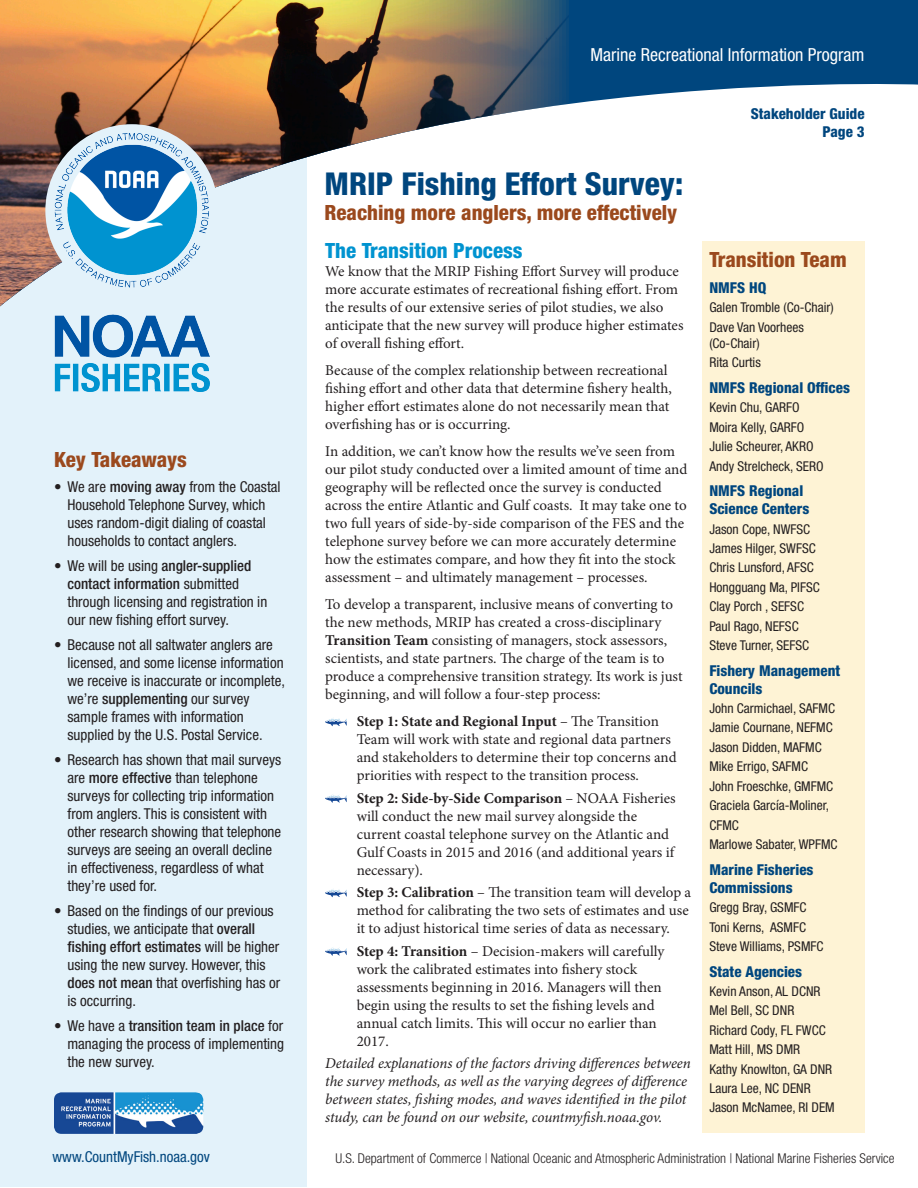
<style>
.page{position:relative;width:918px;height:1188px;background:#fff}
.page>*{position:absolute;margin:0;border:0;box-sizing:border-box;transform-origin:0 0}
.Head{font:800 condensed 31.5px "Helvetica Neue LT";color:#00467e}
.Subhead_2{font:800 condensed 21px "Helvetica Neue LT";color:#9b491d}
.Subhead_1{font:800 condensed 21px "Helvetica Neue LT";color:#0093d0}
.t1{font:condensed 18px "Helvetica Neue LT";color:#fff}
.Body_Text{font:15px/18px "Minion Pro";letter-spacing:-.005em;color:#231f20}
.At_a_Glance_Bullet{font:condensed 15px/18px "Helvetica Neue LT";color:#231f20}
.body_text_bullet{font:15px/18px "Minion Pro";color:#231f20}
.Body_Text-2{font:italic 15px/18px "Minion Pro";letter-spacing:-.005em;color:#231f20}
.TT_Subhead{font:800 condensed 15px/18px "Helvetica Neue LT";color:#00467e}
.Sidebar{font:condensed 15px "Helvetica Neue LT";color:#00467e}
.Subhead_2-2{font:800 condensed 15px/18px "Helvetica Neue LT";color:#00467e;text-align:right}
.Transition_Team{font:condensed 13.5px/16.2px "Helvetica Neue LT";color:#231f20}
.t2{font:300 condensed 13.5px "Helvetica Neue LT";color:#231f20}
.s1{font-weight:500}
.s2{font-weight:700}
</style>
<div class="page">
<div style="left:0;top:131px;width:307px;height:1056px;background:#e3f2fa"></div>
<img style="left:54px;top:1092px;width:149px;height:42px">
<svg style="left:569px;top:0;width:349px;height:104px;background:#225f8f"></svg>
<img style="left:0;top:0;width:569px;height:306px">
<div style="left:45px;top:124px;width:173px;height:173px;background:#e3f2fa;border-radius:50%"></div>
<img style="left:54px;top:131px;width:156px;height:261px">
<svg style="left:325px;top:718px;width:22px;height:8px"></svg>
<svg style="left:325px;top:794px;width:22px;height:9px"></svg>
<svg style="left:325px;top:889px;width:22px;height:8px"></svg>
<svg style="left:325px;top:947px;width:22px;height:9px"></svg>
<div style="left:702px;top:241px;width:163px;height:891px;background:#fef3d5"></div>
<p class="t1" style="left:590px;top:44px;width:276px">Marine Recreational Information Program</p>
<p class="Subhead_2" style="left:54px;top:447px;width:134px">Key Takeaways</p>
<p class="At_a_Glance_Bullet" style="left:68px;top:478px;width:215px;text-indent:-14px">• We are <span class="s1">moving away</span> from the Coastal Household Telephone Survey, which uses random-digit dialing of coastal households to contact anglers.</p>
<p class="At_a_Glance_Bullet" style="left:68px;top:557px;width:201px;text-indent:-14px">• We will be using <span class="s1">angler-supplied contact information</span> submitted through licensing and registration in our new fishing effort survey.</p>
<p class="At_a_Glance_Bullet" style="left:68px;top:636px;width:219px;text-indent:-14px">• Because not all saltwater anglers are licensed, and some license information we receive is inaccurate or incomplete, we’re <span class="s1">supplementing</span> our survey sample frames with information supplied by the U.S. Postal Service.</p>
<p class="At_a_Glance_Bullet" style="left:68px;top:751px;width:215px;text-indent:-14px">• Research has shown that mail surveys are <span class="s1">more effective</span> than telephone surveys for collecting trip information from anglers. This is consistent with other research showing that telephone surveys are seeing an overall decline in effectiveness, regardless of what they’re used for.</p>
<p class="At_a_Glance_Bullet" style="left:68px;top:902px;width:214px;text-indent:-14px">• Based on the findings of our previous studies, we anticipate that <span class="s1">overall fishing effort estimates</span> will be higher using the new survey. However, this <span class="s1">does not mean</span> that overfishing has or is occurring.</p>
<p class="At_a_Glance_Bullet" style="left:68px;top:1017px;width:218px;text-align:justify;text-indent:-14px">• We have a <span class="s1">transition team in place</span> for managing the process of implementing the new survey.</p>
<p class="Head" style="left:325px;top:165px;width:360px">MRIP Fishing Effort Survey:</p>
<p class="Subhead_2" style="left:325px;top:200px;width:354px">Reaching more anglers, more effectively</p>
<p class="Subhead_1" style="left:325px;top:238px;width:199px">The Transition Process</p>
<p class="Body_Text" style="left:325px;top:262px;width:360px">We know that the MRIP Fishing Effort Survey will produce more accurate estimates of recreational fishing effort. From the results of our extensive series of pilot studies, we also anticipate that the new survey will produce higher estimates of overall fishing effort.</p>
<p class="Body_Text" style="left:325px;top:361px;width:348px">Because of the complex relationship between recreational fishing effort and other data that determine fishery health, higher effort estimates alone do not necessarily mean that overfishing has or is occurring.</p>
<p class="Body_Text" style="left:325px;top:442px;width:364px">In addition, we can’t know how the results we’ve seen from our pilot study conducted over a limited amount of time and geography will be reflected once the survey is conducted across the entire Atlantic and Gulf coasts. It may take one to two full years of side-by-side comparison of the FES and the telephone survey before we can more accurately determine how the estimates compare, and how they fit into the stock assessment – and ultimately management – processes.</p>
<p class="Body_Text" style="left:325px;top:595px;width:359px">To develop a transparent, inclusive means of converting to the new methods, MRIP has created a cross-disciplinary <span class="s2">Transition Team</span> consisting of managers, stock assessors, scientists, and state partners. The charge of the team is to produce a comprehensive transition strategy. Its work is just beginning, and will follow a four-step process:</p>
<p class="body_text_bullet" style="left:357px;top:712px;width:321px"><span class="s2">Step 1: State and Regional Input</span> – The Transition Team will work with state and regional data partners and stakeholders to determine their top concerns and priorities with respect to the transition process.</p>
<p class="body_text_bullet" style="left:357px;top:789px;width:321px"><span class="s2">Step 2: Side-by-Side Comparison</span> – NOAA Fisheries will conduct the new mail survey alongside the current coastal telephone survey on the Atlantic and Gulf Coasts in 2015 and 2016 (and additional years if necessary).</p>
<p class="body_text_bullet" style="left:357px;top:883px;width:336px"><span class="s2">Step 3: Calibration</span> – The transition team will develop a method for calibrating the two sets of estimates and use it to adjust historical time series of data as necessary.</p>
<p class="body_text_bullet" style="left:357px;top:942px;width:309px"><span class="s2">Step 4: Transition</span> – Decision-makers will carefully work the calibrated estimates into fishery stock assessments beginning in 2016. Managers will then begin using the results to set the fishing levels and annual catch limits. This will occur no earlier than 2017.</p>
<p class="Body_Text-2" style="left:325px;top:1054px;width:367px">Detailed explanations of the factors driving differences between the survey methods, as well as the varying degrees of difference between states, fishing modes, and waves identified in the pilot study, can be found on our website, countmyfish.noaa.gov.</p>
<p class="Subhead_2-2" style="left:751px;top:105px;width:115px">Stakeholder Guide<br>Page 3</p>
<p class="Subhead_2" style="left:709px;top:247px;width:139px">Transition Team</p>
<p class="TT_Subhead" style="left:709px;top:278px;width:58px">NMFS HQ</p>
<p class="Transition_Team" style="left:709px;top:299px;width:126px">Galen Tromble (Co-Chair)</p>
<p class="Transition_Team" style="left:709px;top:319px;width:96px">Dave Van Voorhees (Co-Chair)</p>
<p class="Transition_Team" style="left:709px;top:354px;width:53px">Rita Curtis</p>
<p class="TT_Subhead" style="left:709px;top:378px;width:142px">NMFS Regional Offices</p>
<p class="Transition_Team" style="left:709px;top:399px;width:92px">Kevin Chu, GARFO</p>
<p class="Transition_Team" style="left:709px;top:419px;width:96px">Moira Kelly, GARFO</p>
<p class="Transition_Team" style="left:709px;top:438px;width:106px">Julie Scheurer, AKRO</p>
<p class="Transition_Team" style="left:709px;top:458px;width:116px">Andy Strelcheck, SERO</p>
<p class="TT_Subhead" style="left:709px;top:482px;width:101px">NMFS Regional<br>Science Centers</p>
<p class="Transition_Team" style="left:709px;top:521px;width:102px">Jason Cope, NWFSC</p>
<p class="Transition_Team" style="left:709px;top:540px;width:108px">James Hilger, SWFSC</p>
<p class="Transition_Team" style="left:709px;top:559px;width:106px">Chris Lunsford, AFSC</p>
<p class="Transition_Team" style="left:709px;top:579px;width:112px">Hongguang Ma, PIFSC</p>
<p class="Transition_Team" style="left:709px;top:598px;width:96px">Clay Porch , SEFSC</p>
<p class="Transition_Team" style="left:709px;top:618px;width:91px">Paul Rago, NEFSC</p>
<p class="Transition_Team" style="left:709px;top:637px;width:101px">Steve Turner, SEFSC</p>
<p class="TT_Subhead" style="left:709px;top:661px;width:132px">Fishery Management<br>Councils</p>
<p class="Transition_Team" style="left:709px;top:700px;width:127px">John Carmichael, SAFMC</p>
<p class="Transition_Team" style="left:709px;top:719px;width:125px">Jamie Cournane, NEFMC</p>
<p class="Transition_Team" style="left:709px;top:739px;width:114px">Jason Didden, MAFMC</p>
<p class="Transition_Team" style="left:709px;top:758px;width:100px">Mike Errigo, SAFMC</p>
<p class="Transition_Team" style="left:709px;top:778px;width:125px">John Froeschke, GMFMC</p>
<p class="Transition_Team" style="left:709px;top:795px;width:121px;line-height:19.8px">Graciela García-Moliner,<br>CFMC</p>
<p class="Transition_Team" style="left:709px;top:836px;width:130px">Marlowe Sabater, WPFMC</p>
<p class="TT_Subhead" style="left:709px;top:860px;width:106px">Marine Fisheries<br>Commissions</p>
<p class="Transition_Team" style="left:709px;top:899px;width:99px">Gregg Bray, GSMFC</p>
<p class="Transition_Team" style="left:709px;top:919px;width:98px">Toni Kerns, ASMFC</p>
<p class="Transition_Team" style="left:709px;top:938px;width:116px">Steve Williams, PSMFC</p>
<p class="TT_Subhead" style="left:709px;top:962px;width:94px">State Agencies</p>
<p class="Transition_Team" style="left:709px;top:983px;width:113px">Kevin Anson, AL DCNR</p>
<p class="Transition_Team" style="left:709px;top:1003px;width:86px">Mel Bell, SC DNR</p>
<p class="Transition_Team" style="left:709px;top:1022px;width:118px">Richard Cody, FL FWCC</p>
<p class="Transition_Team" style="left:709px;top:1041px;width:92px">Matt Hill, MS DMR</p>
<p class="Transition_Team" style="left:709px;top:1061px;width:124px">Kathy Knowlton, GA DNR</p>
<p class="Transition_Team" style="left:709px;top:1080px;width:103px">Laura Lee, NC DENR</p>
<p class="Transition_Team" style="left:709px;top:1099px;width:127px">Jason McNamee, RI DEM</p>
<p class="Sidebar" style="left:53px;top:1148px;width:159px">www.CountMyFish.noaa.gov</p>
<p class="t2" style="left:335px;top:1150px;width:561px">U.S. Department of Commerce | National Oceanic and Atmospheric Administration | National Marine Fisheries Service</p>
</div>
